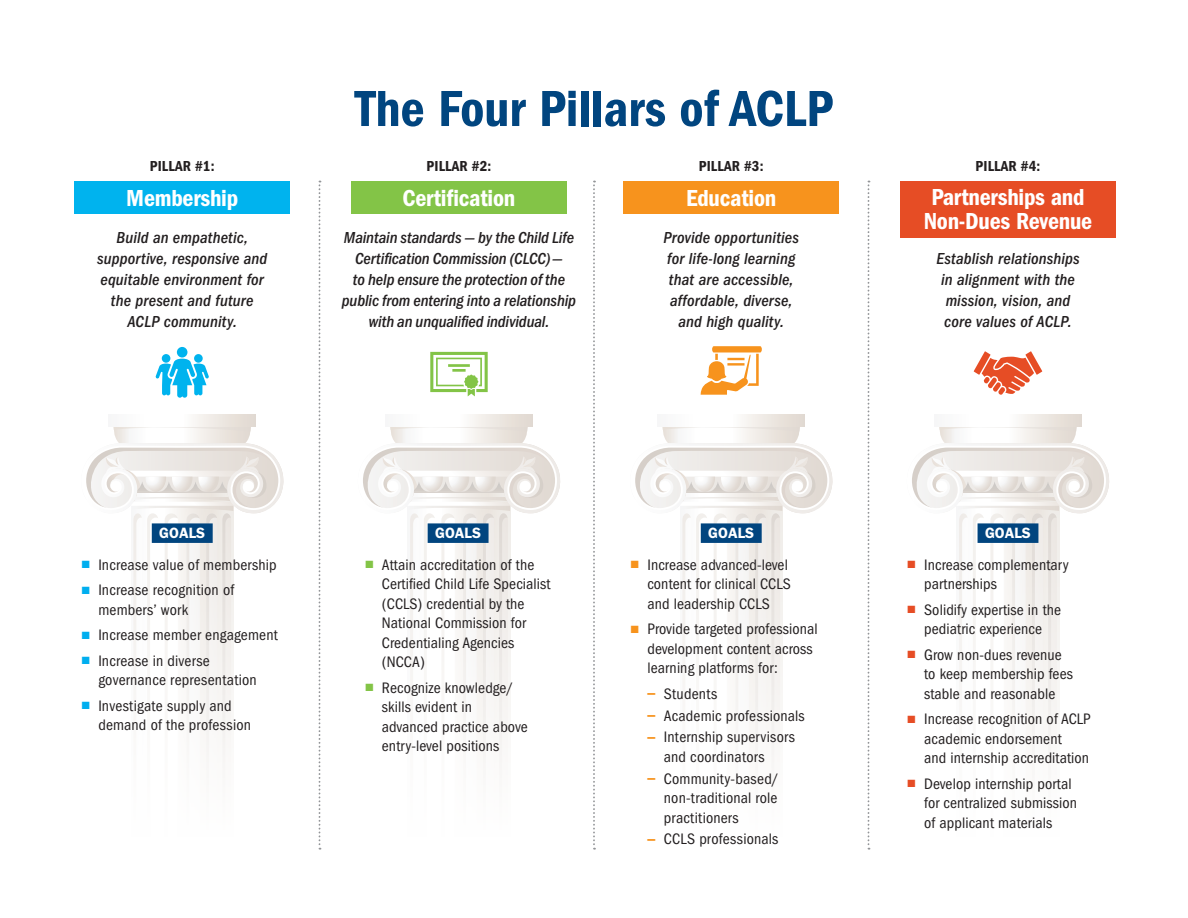
<style>
.page{position:relative;width:1188px;height:918px;background:#fff}
.page>*{position:absolute;margin:0;border:0;box-sizing:border-box;transform-origin:0 0}
.t1{font:52.5px "ITC Franklin Gothic Std Dm Cd";color:#01457f}
.t2{font:24px/24px "ITC Franklin Gothic Std Dm Cd";letter-spacing:-.01em;color:#fff;text-align:center}
.t3{font:italic 500 condensed 16.5px/21px "ITC Franklin Gothic Std";letter-spacing:.005em;color:#231f20;text-align:center}
.t4{font:condensed 15.75px/19.5px "ITC Franklin Gothic Std";letter-spacing:.01em;color:#231f20}
.t5{font:15px "ITC Franklin Gothic Std Dm Cd";letter-spacing:.01em;color:#231f20}
.t6{font:600 15px "ITC Franklin Gothic Std";color:#fff}
.s1{color:#00aeef}
.s2{color:#83c447}
.s3{color:#f7931d}
.s4{font-weight:600;font-stretch:normal;color:#f7931d}
.s5{color:#e64d25}
</style>
<div class="page">
<svg style="left:86px;top:426px;width:198px;height:337px"></svg>
<svg style="left:195px;top:415px;width:61px;height:11px"></svg>
<svg style="left:363px;top:426px;width:197px;height:337px"></svg>
<svg style="left:472px;top:415px;width:61px;height:11px"></svg>
<svg style="left:635px;top:426px;width:198px;height:337px"></svg>
<svg style="left:744px;top:415px;width:61px;height:11px"></svg>
<svg style="left:912px;top:426px;width:197px;height:337px"></svg>
<svg style="left:1021px;top:415px;width:61px;height:11px"></svg>
<div style="left:74px;top:181px;width:216px;height:33px;background:#00b3ee"></div>
<div style="left:351px;top:181px;width:216px;height:33px;background:#83c447"></div>
<div style="left:623px;top:181px;width:216px;height:33px;background:#f7931d"></div>
<div style="left:900px;top:181px;width:216px;height:56px;background:#e64d25"></div>
<div style="left:152px;top:523px;width:61px;height:20px;background:#01457f"></div>
<div style="left:978px;top:523px;width:60px;height:20px;background:#01457f"></div>
<div style="left:428px;top:523px;width:61px;height:20px;background:#01457f"></div>
<div style="left:701px;top:523px;width:61px;height:20px;background:#01457f"></div>
<svg style="left:319px;top:181px;width:2px;height:669px"></svg>
<svg style="left:593px;top:181px;width:2px;height:669px"></svg>
<svg style="left:868px;top:181px;width:1px;height:669px"></svg>
<svg style="left:155px;top:347px;width:54px;height:51px"></svg>
<svg style="left:701px;top:346px;width:61px;height:49px"></svg>
<svg style="left:430px;top:352px;width:58px;height:44px"></svg>
<svg style="left:974px;top:351px;width:68px;height:44px"></svg>
<h1 class="t1" style="left:355px;top:79px;width:480px">The Four Pillars of ACLP</h1>
<p class="t5" style="left:150px;top:158px;width:66px">PILLAR #1:</p>
<p class="t5" style="left:427px;top:158px;width:66px">PILLAR #2:</p>
<p class="t5" style="left:699px;top:158px;width:66px">PILLAR #3:</p>
<p class="t5" style="left:976px;top:158px;width:66px">PILLAR #4:</p>
<h2 class="t2" style="left:126px;top:186px;width:113px">Membership</h2>
<h2 class="t2" style="left:403px;top:186px;width:114px">Certification</h2>
<h2 class="t2" style="left:686px;top:186px;width:92px">Education</h2>
<h2 class="t2" style="left:924px;top:185px;width:170px">Partnerships and<br>Non-Dues Revenue</h2>
<p class="t3" style="left:97px;top:228px;width:172px">Build an empathetic, supportive, responsive and equitable environment for the present and future<br>ACLP community.</p>
<p class="t3" style="left:342px;top:228px;width:236px">Maintain standards — by the Child Life Certification Commission (CLCC)—<br>to help ensure the protection of the public from entering into a relationship with an unqualified individual.</p>
<p class="t3" style="left:664px;top:228px;width:137px">Provide opportunities for life‑long learning that are accessible, affordable, diverse, and high quality.</p>
<p class="t6" style="left:159px;top:524px;width:47px">GOALS</p>
<p class="t4" style="left:82px;top:555px;width:196px"><span class="s1">■</span> Increase value of membership</p>
<p class="t4" style="left:98px;top:581px;width:137px;text-indent:-17px"><span class="s1">■</span> Increase recognition of members’ work</p>
<p class="t4" style="left:82px;top:626px;width:198px"><span class="s1">■</span> Increase member engagement</p>
<p class="t4" style="left:98px;top:651px;width:160px;text-indent:-17px"><span class="s1">■</span> Increase in diverse governance representation</p>
<p class="t4" style="left:98px;top:696px;width:154px;text-indent:-17px"><span class="s1">■</span> Investigate supply and demand of the profession</p>
<p class="t6" style="left:435px;top:524px;width:47px">GOALS</p>
<p class="t4" style="left:382px;top:555px;width:170px;text-indent:-17px"><span class="s2">■</span> Attain accreditation of the<br>Certified Child Life Specialist (CCLS) credential by the<br>National Commission for<br>Credentialing Agencies (NCCA)</p>
<p class="t4" style="left:382px;top:678px;width:147px;text-indent:-17px"><span class="s2">■</span> Recognize knowledge/ skills evident in advanced practice above entry-level positions</p>
<p class="t6" style="left:708px;top:524px;width:47px">GOALS</p>
<p class="t4" style="left:647px;top:555px;width:145px;text-indent:-17px"><span class="s3">■</span> Increase advanced-level content for clinical CCLS and leadership CCLS</p>
<p class="t4" style="left:647px;top:620px;width:172px;text-indent:-17px"><span class="s3">■</span> Provide targeted professional development content across learning platforms for:</p>
<p class="t4" style="left:647px;top:684px;width:71px"><span class="s4">–</span> Students</p>
<p class="t4" style="left:647px;top:706px;width:159px"><span class="s4">–</span> Academic professionals</p>
<p class="t4" style="left:664px;top:728px;width:133px;text-indent:-17px"><span class="s4">–</span> Internship supervisors and coordinators</p>
<p class="t4" style="left:664px;top:769px;width:117px;text-align:justify;text-indent:-17px"><span class="s4">–</span> Community-based/ non‑traditional role practitioners</p>
<p class="t4" style="left:647px;top:830px;width:132px"><span class="s4">–</span> CCLS professionals</p>
<p class="t3" style="left:936px;top:249px;width:145px;text-align:left">Establish relationships in alignment with the mission, vision, and core values of ACLP.</p>
<p class="t6" style="left:985px;top:524px;width:47px">GOALS</p>
<p class="t4" style="left:924px;top:555px;width:146px;text-indent:-17px"><span class="s5">■</span> Increase complementary partnerships</p>
<p class="t4" style="left:908px;top:600px;width:155px;text-align:center"><span class="s5">■</span> Solidify expertise in the pediatric experience</p>
<p class="t4" style="left:924px;top:645px;width:150px;text-indent:-17px"><span class="s5">■</span> Grow non-dues revenue to keep membership fees stable and reasonable</p>
<p class="t4" style="left:924px;top:710px;width:168px;text-indent:-17px"><span class="s5">■</span> Increase recognition of ACLP academic endorsement<br>and internship accreditation</p>
<p class="t4" style="left:924px;top:774px;width:155px;text-indent:-17px"><span class="s5">■</span> Develop internship portal for centralized submission of applicant materials</p>
</div>
